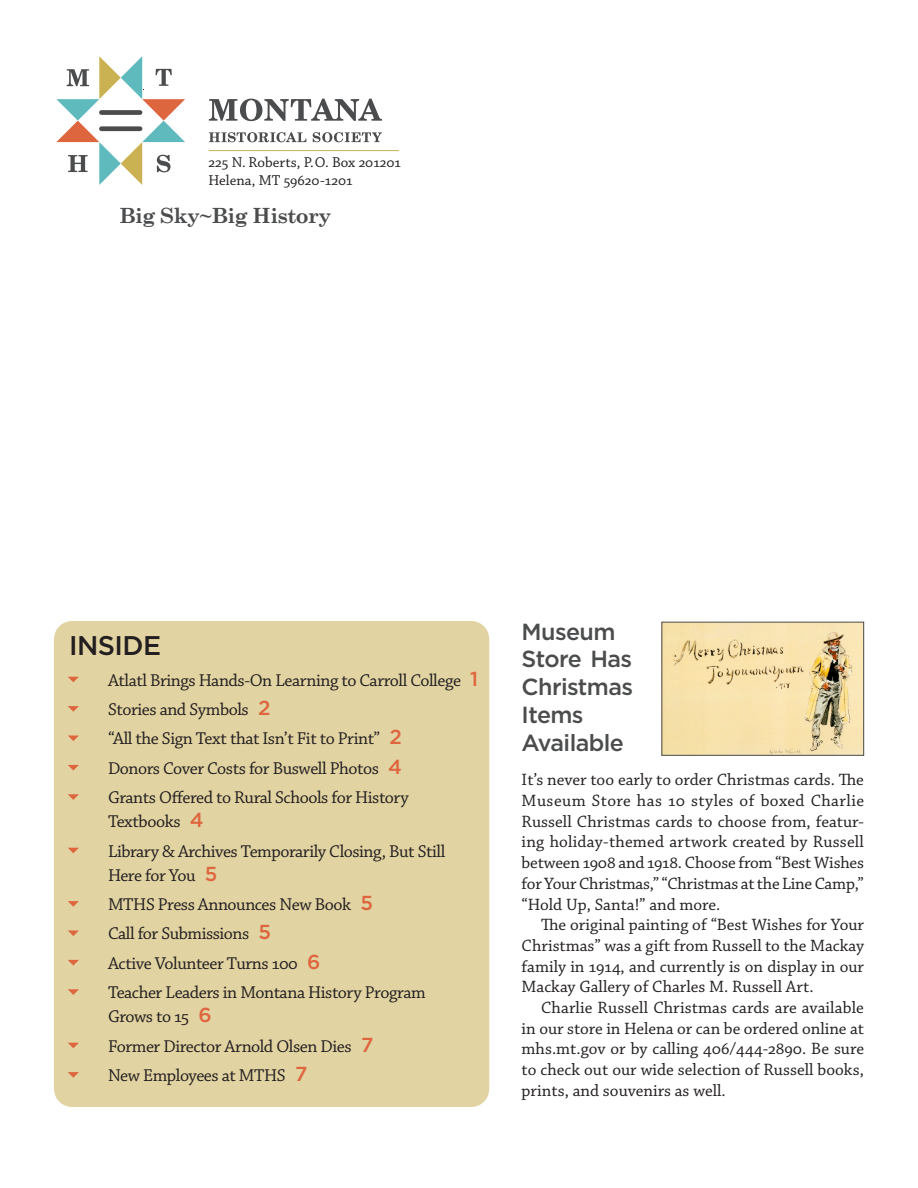
<style>
.page{position:relative;width:918px;height:1188px;background:#fff}
.page>*{position:absolute;margin:0;border:0;box-sizing:border-box;transform-origin:0 0}
.t1{font:500 27px "Gotham";letter-spacing:-.02em;color:#231f20}
.Tertiary_Head{font:500 23.25px/27.9px "Gotham";letter-spacing:-.025em;color:#4b4c4d}
.Main_Heads{font:700 21px "Century Schoolbook";letter-spacing:-.025em;color:#4b4c4d}
.t2{font:18px/24px "Chaparral Pro";letter-spacing:-.025em;color:#231f20}
.Body{font:17.25px/20.7px "Chaparral Pro";color:#231f20;text-align:justify}
.Lead_Paragraph{font:17.25px/20.7px "Chaparral Pro";letter-spacing:-.015em;color:#231f20;text-align:justify}
.t3{font:15px "Chaparral Pro";color:#231f20}
.s1{font-family:"Gotham";font-weight:500;font-size:20.25px;color:#de663f}
</style>
<div class="page">
<div style="left:54px;top:621px;width:435px;height:486px;background:#e2d3a2;border-radius:18px"></div>
<svg style="left:68px;top:677px;width:11px;height:5px"></svg>
<svg style="left:68px;top:706px;width:11px;height:6px"></svg>
<svg style="left:68px;top:736px;width:11px;height:5px"></svg>
<svg style="left:68px;top:765px;width:11px;height:6px"></svg>
<svg style="left:68px;top:794px;width:11px;height:6px"></svg>
<svg style="left:68px;top:848px;width:11px;height:5px"></svg>
<svg style="left:68px;top:901px;width:11px;height:6px"></svg>
<svg style="left:68px;top:931px;width:11px;height:5px"></svg>
<svg style="left:68px;top:960px;width:11px;height:6px"></svg>
<svg style="left:68px;top:989px;width:11px;height:6px"></svg>
<svg style="left:68px;top:1043px;width:11px;height:5px"></svg>
<svg style="left:68px;top:1072px;width:11px;height:6px"></svg>
<img style="left:663px;top:624px;width:199px;height:130px">
<div style="left:661px;top:622px;width:203px;height:134px;border:1px solid #4b4c4d"></div>
<svg style="left:209px;top:99px;width:173px;height:22px"></svg>
<svg style="left:209px;top:132px;width:97px;height:10px"></svg>
<svg style="left:313px;top:132px;width:69px;height:10px"></svg>
<svg style="left:56px;top:56px;width:129px;height:129px"></svg>
<div style="left:99px;top:110px;width:43px;height:5px;background:#4b4c4d;border-radius:2px"></div>
<div style="left:99px;top:126px;width:43px;height:5px;background:#4b4c4d;border-radius:2px"></div>
<hr style="left:209px;top:150px;width:190px;height:1px;background:#cab253">
<p class="t3" style="left:208px;top:154px;width:194px">225 N. Roberts, P.O. Box 201201</p>
<p class="t3" style="left:208px;top:172px;width:146px">Helena, MT 59620-1201</p>
<p class="Main_Heads" style="left:119px;top:203px;width:214px">Big Sky~Big History</p>
<p class="t1" style="left:69px;top:628px;width:94px">INSIDE</p>
<p class="t2" style="left:108px;top:669px;width:372px">Atlatl Brings Hands-On Learning to Carroll College <span class="s1">1</span></p>
<p class="t2" style="left:108px;top:698px;width:164px">Stories and Symbols <span class="s1">2</span></p>
<p class="t2" style="left:108px;top:727px;width:295px">“All the Sign Text that Isn’t Fit to Print” <span class="s1">2</span></p>
<p class="t2" style="left:108px;top:757px;width:296px">Donors Cover Costs for Buswell Photos <span class="s1">4</span></p>
<p class="t2" style="left:108px;top:786px;width:302px">Grants Offered to Rural Schools for History<br>Textbooks <span class="s1">4</span></p>
<p class="t2" style="left:108px;top:840px;width:339px">Library &amp; Archives Temporarily Closing, But Still<br>Here for You <span class="s1">5</span></p>
<p class="t2" style="left:108px;top:893px;width:266px">MTHS Press Announces New Book <span class="s1">5</span></p>
<p class="t2" style="left:108px;top:922px;width:165px">Call for Submissions <span class="s1">5</span></p>
<p class="t2" style="left:108px;top:952px;width:214px">Active Volunteer Turns 100 <span class="s1">6</span></p>
<p class="t2" style="left:108px;top:981px;width:319px">Teacher Leaders in Montana History Program<br>Grows to 15 <span class="s1">6</span></p>
<p class="t2" style="left:108px;top:1035px;width:267px">Former Director Arnold Olsen Dies <span class="s1">7</span></p>
<p class="t2" style="left:108px;top:1064px;width:201px">New Employees at MTHS <span class="s1">7</span></p>
<p class="Tertiary_Head" style="left:522px;top:617px;width:113px">Museum<br>Store Has<br>Christmas<br>Items<br>Available</p>
<p class="Lead_Paragraph" style="left:522px;top:770px;width:344px">It’s never too early to order Christmas cards. The Museum Store has 10 styles of boxed Charlie Russell Christmas cards to choose from, featur&shy;ing holiday-themed artwork created by Russell between 1908 and 1918. Choose from “Best Wishes for Your Christmas,” “Christmas at the Line Camp,” “Hold Up, Santa!” and more.</p>
<p class="Body" style="left:522px;top:915px;width:344px;text-indent:20px">The original painting of “Best Wishes for Your Christmas” was a gift from Russell to the Mackay family in 1914, and currently is on display in our Mackay Gallery of Charles M. Russell Art.</p>
<p class="Body" style="left:522px;top:998px;width:344px;text-indent:20px">Charlie Russell Christmas cards are available in our store in Helena or can be ordered online at mhs.mt.gov or by calling 406/444-2890. Be sure to check out our wide selection of Russell books, prints, and souvenirs as well.</p>
</div>
